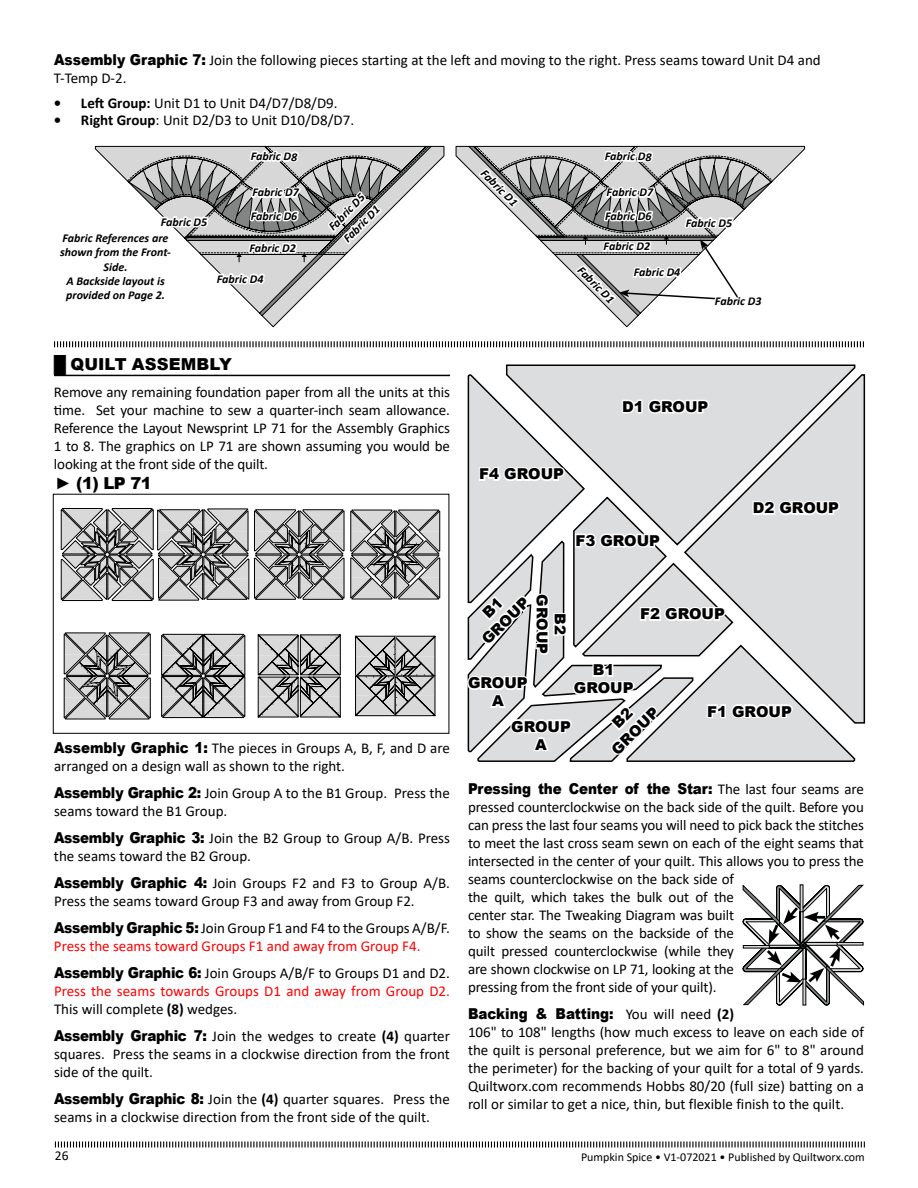
<style>
.page{position:relative;width:918px;height:1188px;background:#fff}
.page>*{position:absolute;margin:0;border:0;box-sizing:border-box;transform-origin:0 0}
.t1{font:900 16.5px "Arial";letter-spacing:.005em;color:#000}
.t2{font:15px/18px "Calibri";letter-spacing:-.01em;color:#000}
.t3{font:15px/18px "Calibri";color:#f00}
.t4{font:900 15px/18px "Arial";color:#000;text-align:center}
.t5{font:900 15px "Arial";color:#000;scale:.9 1}
.t6{font:13.5px "Calibri";color:#000}
.t7{font:italic 700 12px/14.4px "Calibri";color:#000;text-align:center}
.t8{font:12px "Calibri";color:#000}
.s1{font-family:"Arial";font-weight:900}
.s2{font-weight:700}
.s3{font-family:"Arial";font-weight:900;color:#000}
.s4{color:#000}
.s5{color:#f00}
.s6{font-family:"Calibri";font-weight:400}
.s7{font-family:"Calibri";font-weight:700}
</style>
<div class="page">
<svg style="left:54px;top:1141px;width:811px;height:7px"></svg>
<hr style="left:54px;top:375px;width:396px;height:1px;background:#000">
<svg style="left:61px;top:508px;width:379px;height:93px;background:#a9a9a9"></svg>
<hr style="left:109px;top:719px;width:40px;height:1px;background:#d9d9d9">
<hr style="left:65px;top:719px;width:40px;height:1px;background:#d9d9d9">
<svg style="left:64px;top:632px;width:87px;height:87px;background:#a0a0a0"></svg>
<svg style="left:161px;top:634px;width:85px;height:84px;background:#9c9c9c"></svg>
<svg style="left:258px;top:634px;width:83px;height:84px;background:#a0a0a0"></svg>
<svg style="left:355px;top:635px;width:81px;height:82px;background:#a1a1a1"></svg>
<svg style="left:506px;top:364px;width:350px;height:9px;background:#b7b8ba"></svg>
<svg style="left:856px;top:374px;width:10px;height:350px;background:#bcbdbe"></svg>
<svg style="left:467px;top:373px;width:389px;height:389px"></svg>
<svg style="left:742px;top:884px;width:122px;height:122px"></svg>
<hr style="left:800px;top:885px;width:3px;height:27px;background:#d6d7d6">
<hr style="left:803px;top:979px;width:3px;height:26px;background:#d6d7d6">
<div style="left:837px;top:942px;width:26px;height:3px;background:#d6d7d6;border:1px solid #000"></div>
<div style="left:743px;top:945px;width:27px;height:3px;background:#d6d7d6;border:1px solid #000"></div>
<svg style="left:54px;top:145px;width:810px;height:203px"></svg>
<p class="t2" style="left:54px;top:51px;width:768px;line-height:17.5px"><span class="s1">Assembly Graphic 7:</span> Join the following pieces starting at the left and moving to the right. Press seams toward Unit D4 and<br>T-Temp D-2.</p>
<p class="t2" style="left:54px;top:93px;width:285px"><span class="s2">• Left Group:</span> Unit D1 to Unit D4/D7/D8/D9.</p>
<p class="t2" style="left:54px;top:111px;width:302px"><span class="s2">• Right Group</span>: Unit D2/D3 to Unit D10/D8/D7.</p>
<p class="t7" style="left:251px;top:148px;width:48px;rotate:1deg">Fabric D8</p>
<p class="t7" style="left:605px;top:148px;width:48px;rotate:1deg">Fabric D8</p>
<p class="t7" style="left:488px;top:166px;width:48px;rotate:45deg">Fabric D1</p>
<p class="t7" style="left:252px;top:185px;width:48px">Fabric D7</p>
<p class="t7" style="left:607px;top:185px;width:48px">Fabric D7</p>
<p class="t7" style="left:325px;top:223px;width:48px;rotate:-46deg">Fabric D5</p>
<p class="t7" style="left:340px;top:235px;width:48px;rotate:-45deg">Fabric D1</p>
<p class="t7" style="left:251px;top:208px;width:48px">Fabric D6</p>
<p class="t7" style="left:605px;top:208px;width:48px">Fabric D6</p>
<p class="t7" style="left:161px;top:214px;width:48px">Fabric D5</p>
<p class="t7" style="left:686px;top:215px;width:48px">Fabric D5</p>
<p class="t7" style="left:60px;top:230px;width:112px">Fabric References are shown from the Front-<br>Side.<br>A Backside layout is provided on Page 2.</p>
<p class="t7" style="left:249px;top:240px;width:48px">Fabric D2</p>
<p class="t7" style="left:604px;top:239px;width:48px">Fabric D2</p>
<p class="t7" style="left:585px;top:263px;width:48px;rotate:45deg">Fabric D1</p>
<p class="t7" style="left:634px;top:265px;width:48px">Fabric D4</p>
<p class="t7" style="left:217px;top:271px;width:48px">Fabric D4</p>
<p class="t7" style="left:715px;top:294px;width:48px">Fabric D3</p>
<p class="t1" style="left:54px;top:353px;width:179px">█ QUILT ASSEMBLY</p>
<p class="t2" style="left:54px;top:383px;width:397px;text-align:justify">Remove any remaining foundation paper from all the units at this time. Set your machine to sew a quarter-inch seam allowance.<br>Reference the Layout Newsprint LP 71 for the Assembly Graphics 1 to 8. The graphics on LP 71 are shown assuming you would be looking at the front side of the quilt.</p>
<p class="t1" style="left:55px;top:471px;width:98px">► (1) LP 71</p>
<p class="t4" style="left:622px;top:397px;width:88px">D1 GROUP</p>
<p class="t4" style="left:479px;top:465px;width:86px">F4 GROUP</p>
<p class="t4" style="left:575px;top:531px;width:86px">F3 GROUP</p>
<p class="t4" style="left:753px;top:499px;width:88px">D2 GROUP</p>
<p class="t2" style="left:54px;top:738px;width:398px"><span class="s1">Assembly Graphic 1:</span> The pieces in Groups A, B, F, and D are arranged on a design wall as shown to the right.</p>
<p class="t2" style="left:54px;top:783px;width:398px"><span class="s1">Assembly Graphic 2:</span> Join Group A to the B1 Group. Press the seams toward the B1 Group.</p>
<p class="t2" style="left:54px;top:828px;width:398px"><span class="s1">Assembly Graphic 3:</span> Join the B2 Group to Group A/B. Press the seams toward the B2 Group.</p>
<p class="t2" style="left:54px;top:873px;width:397px"><span class="s1">Assembly Graphic 4:</span> Join Groups F2 and F3 to Group A/B.<br>Press the seams toward Group F3 and away from Group F2.</p>
<p class="t3" style="left:54px;top:918px;width:397px"><span class="s3">Assembly Graphic 5:</span> <span class="s4">Join Group F1 and F4 to the Groups A/B/F.<br></span>Press the seams toward Groups F1 and away from Group F4.</p>
<p class="t2" style="left:54px;top:963px;width:397px;text-align:justify"><span class="s1">Assembly Graphic 6:</span> Join Groups A/B/F to Groups D1 and D2.<br><span class="s5">Press the seams towards Groups D1 and away from Group D2.<br></span>This will complete <span class="s2">(8)</span> wedges.</p>
<p class="t2" style="left:54px;top:1026px;width:398px;text-align:justify"><span class="s1">Assembly Graphic 7:</span> Join the wedges to create <span class="s2">(4)</span> quarter squares. Press the seams in a clockwise direction from the front side of the quilt.</p>
<p class="t2" style="left:54px;top:1089px;width:398px"><span class="s1">Assembly Graphic 8:</span> Join the <span class="s2">(4)</span> quarter squares. Press the seams in a clockwise direction from the front side of the quilt.</p>
<p class="t4" style="left:570px;top:594px;width:61px;rotate:90deg">B2<br>GROUP</p>
<p class="t4" style="left:465px;top:622px;width:61px;rotate:-45deg">B1<br>GROUP</p>
<p class="t4" style="left:640px;top:604px;width:86px">F2 GROUP</p>
<p class="t4" style="left:574px;top:661px;width:61px">B1<br>GROUP</p>
<p class="t4" style="left:468px;top:674px;width:61px">GROUP<br>A</p>
<p class="t4" style="left:595px;top:732px;width:61px;rotate:-45deg">B2<br>GROUP</p>
<p class="t4" style="left:511px;top:717px;width:61px">GROUP<br>A</p>
<p class="t4" style="left:707px;top:702px;width:86px">F1 GROUP</p>
<p class="t5" style="left:468px;top:778px;width:441px">Pressing the Center of the Star: <span class="s6">The last four seams are</span></p>
<p class="t2" style="left:468px;top:798px;width:397px">pressed counterclockwise on the back side of the quilt. Before you can press the last four seams you will need to pick back the stitches to meet the last cross seam sewn on each of the eight seams that intersected in the center of your quilt. This allows you to press the seams counterclockwise on the back side of<br>the quilt, which takes the bulk out of the<br>center star. The Tweaking Diagram was built<br>to show the seams on the backside of the<br>quilt pressed counterclockwise (while they<br>are shown clockwise on LP 71, looking at the<br>pressing from the front side of your quilt).</p>
<p class="t5" style="left:468px;top:1003px;width:297px">Backing &amp; Batting: <span class="s6">You will need</span> <span class="s7">(2)</span></p>
<p class="t2" style="left:468px;top:1023px;width:397px;text-align:justify">106" to 108" lengths (how much excess to leave on each side of the quilt is personal preference, but we aim for 6" to 8" around the perimeter) for the backing of your quilt for a total of 9 yards.<br>Quiltworx.com recommends Hobbs 80/20 (full size) batting on a roll or similar to get a nice, thin, but flexible finish to the quilt.</p>
<p class="t6" style="left:55px;top:1146px;width:15px">26</p>
<p class="t8" style="left:581px;top:1149px;width:285px">Pumpkin Spice • V1-072021 • Published by Quiltworx.com</p>
</div>
